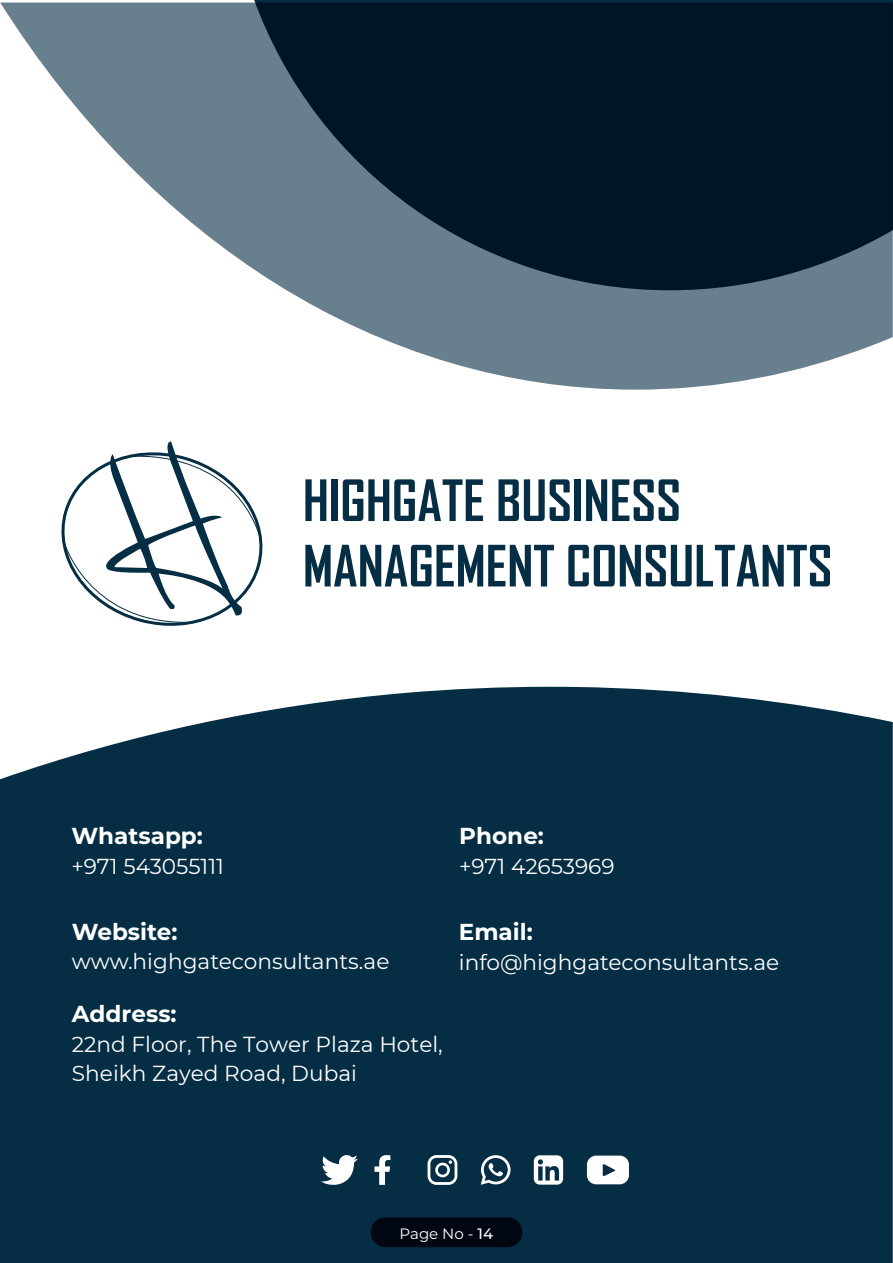
<style>
.page{position:relative;width:893px;height:1263px;background:#fff}
.page>*{position:absolute;margin:0;border:0;box-sizing:border-box;transform-origin:0 0}
.t1{font:700 23.1px "Montserrat";color:#fff}
.t2{font:21.6px/29.2px "Montserrat";color:#fff}
.t3{font:15px "Montserrat";color:#fff}
.s1{font-weight:500}
</style>
<div class="page">
<div style="left:0;top:687px;width:893px;height:576px;background:#052d44"></div>
<svg style="left:0;top:3px;width:893px;height:387px;fill:#68808e"></svg>
<svg style="left:305px;top:479px;width:21px;height:42px"></svg>
<div style="left:331px;top:479px;width:7px;height:42px;background:#052d44"></div>
<svg style="left:343px;top:479px;width:140px;height:42px"></svg>
<svg style="left:498px;top:479px;width:72px;height:42px"></svg>
<div style="left:575px;top:479px;width:6px;height:42px;background:#052d44"></div>
<svg style="left:586px;top:479px;width:93px;height:42px"></svg>
<svg style="left:305px;top:545px;width:249px;height:41px"></svg>
<svg style="left:568px;top:545px;width:262px;height:41px"></svg>
<svg style="left:61px;top:441px;width:202px;height:185px"></svg>
<div style="left:371px;top:1217px;width:151px;height:30px;background:#000712;border-radius:15px"></div>
<svg style="left:254px;top:0;width:639px;height:290px;background:#152a3b"></svg>
<svg style="left:428px;top:1155px;width:29px;height:30px"></svg>
<svg style="left:374px;top:1155px;width:16px;height:30px"></svg>
<svg style="left:321px;top:1155px;width:37px;height:31px"></svg>
<svg style="left:481px;top:1155px;width:29px;height:30px"></svg>
<svg style="left:534px;top:1155px;width:29px;height:29px"></svg>
<svg style="left:587px;top:1155px;width:42px;height:29px"></svg>
<p class="t1" style="left:71px;top:819px;width:133px">Whatsapp:</p>
<p class="t2" style="left:71px;top:851px;width:154px">+971 543055111</p>
<p class="t1" style="left:459px;top:819px;width:86px">Phone:</p>
<p class="t2" style="left:459px;top:851px;width:157px">+971 42653969</p>
<p class="t1" style="left:72px;top:915px;width:107px">Website:</p>
<p class="t2" style="left:72px;top:946px;width:319px">www.highgateconsultants.ae</p>
<p class="t1" style="left:72px;top:997px;width:106px">Address:</p>
<p class="t2" style="left:72px;top:1029px;width:372px">22nd Floor, The Tower Plaza Hotel,<br>Sheikh Zayed Road, Dubai</p>
<p class="t1" style="left:459px;top:915px;width:75px">Email:</p>
<p class="t2" style="left:459px;top:946px;width:322px">info@highgateconsultants.ae</p>
<p class="t3" style="left:399px;top:1223px;width:95px">Page No - <span class="s1">14</span></p>
</div>
